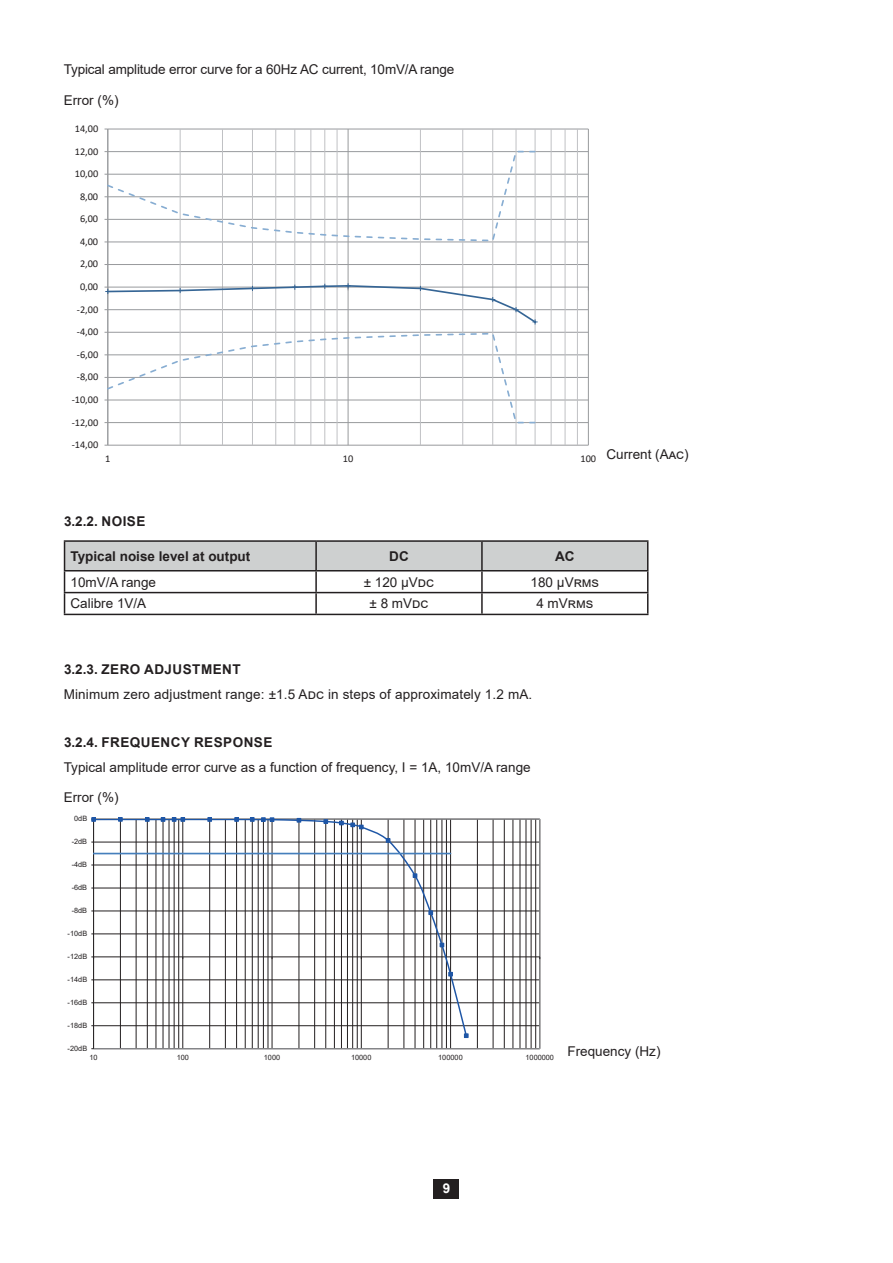
<style>
.page{position:relative;width:893px;height:1263px;background:#fff}
.page>*{position:absolute;margin:0;border:0;box-sizing:border-box;transform-origin:0 0}
.t1{font:13.5px "Arial";color:#231f20}
.t2{font:700 13.5px "Arial";letter-spacing:.035em;color:#231f20}
.t3{font:700 13.5px "Arial";color:#231f20}
.t4{font:700 13.5px "Arial";color:#fff}
.t5{font:10.35px "Calibri";letter-spacing:-.005em;color:#231f20}
.t6{font:7.35px "Arial";color:#231f20}
</style>
<div class="page">
<div style="left:434px;top:1179px;width:25px;height:19px;background:#231f20"></div>
<svg style="left:104px;top:128px;width:485px;height:318px"></svg>
<hr style="left:64px;top:540px;width:252px;height:2px;background:#231f20">
<hr style="left:316px;top:540px;width:166px;height:2px;background:#231f20">
<hr style="left:482px;top:540px;width:166px;height:2px;background:#231f20">
<hr style="left:64px;top:614px;width:252px;height:1px;background:#231f20">
<hr style="left:316px;top:614px;width:166px;height:1px;background:#231f20">
<hr style="left:482px;top:614px;width:166px;height:1px;background:#231f20">
<svg style="left:64px;top:541px;width:584px;height:73px"></svg>
<svg style="left:91px;top:817px;width:450px;height:233px"></svg>
<p class="t1" style="left:64px;top:60px;width:392px">Typical amplitude error curve for a 60Hz AC current, 10mV/A range</p>
<p class="t1" style="left:64px;top:91px;width:56px">Error (%)</p>
<p class="t5" style="left:75px;top:121px;width:25px">14,00</p>
<p class="t5" style="left:75px;top:144px;width:25px">12,00</p>
<p class="t5" style="left:75px;top:167px;width:25px">10,00</p>
<p class="t5" style="left:80px;top:189px;width:20px">8,00</p>
<p class="t5" style="left:80px;top:212px;width:20px">6,00</p>
<p class="t5" style="left:80px;top:234px;width:20px">4,00</p>
<p class="t5" style="left:80px;top:257px;width:20px">2,00</p>
<p class="t5" style="left:80px;top:279px;width:20px">0,00</p>
<p class="t5" style="left:77px;top:302px;width:23px">-2,00</p>
<p class="t5" style="left:77px;top:325px;width:23px">-4,00</p>
<p class="t5" style="left:77px;top:347px;width:23px">-6,00</p>
<p class="t5" style="left:77px;top:370px;width:23px">-8,00</p>
<p class="t5" style="left:72px;top:392px;width:28px">-10,00</p>
<p class="t5" style="left:72px;top:415px;width:28px">-12,00</p>
<p class="t5" style="left:72px;top:437px;width:28px">-14,00</p>
<p class="t5" style="left:105px;top:451px;width:7px">1</p>
<p class="t5" style="left:343px;top:451px;width:12px">10</p>
<p class="t1" style="left:581px;top:445px;width:110px"><sub>100</sub> Current (Aac)</p>
<p class="t2" style="left:64px;top:511px;width:83px">3.2.2. NOISE</p>
<p class="t3" style="left:71px;top:546px;width:181px">Typical noise level at output</p>
<p class="t2" style="left:389px;top:546px;width:21px">DC</p>
<p class="t2" style="left:555px;top:546px;width:21px">AC</p>
<p class="t1" style="left:71px;top:572px;width:87px">10mV/A range</p>
<p class="t1" style="left:364px;top:572px;width:72px">± 120 µVdc</p>
<p class="t1" style="left:531px;top:572px;width:70px">180 µVrms</p>
<p class="t1" style="left:71px;top:594px;width:77px">Calibre 1V/A</p>
<p class="t1" style="left:369px;top:594px;width:60px">± 8 mVdc</p>
<p class="t1" style="left:536px;top:594px;width:58px">4 mVrms</p>
<p class="t2" style="left:64px;top:660px;width:178px">3.2.3. ZERO ADJUSTMENT</p>
<p class="t1" style="left:64px;top:685px;width:470px">Minimum zero adjustment range: ±1.5 Adc in steps of approximately 1.2 mA.</p>
<p class="t2" style="left:64px;top:733px;width:210px">3.2.4. FREQUENCY RESPONSE</p>
<p class="t1" style="left:64px;top:758px;width:468px">Typical amplitude error curve as a function of frequency, I = 1A, 10mV/A range</p>
<p class="t1" style="left:64px;top:788px;width:56px">Error (%)</p>
<p class="t6" style="left:74px;top:814px;width:15px">0dB</p>
<p class="t6" style="left:72px;top:837px;width:17px">-2dB</p>
<p class="t6" style="left:72px;top:860px;width:17px">-4dB</p>
<p class="t6" style="left:72px;top:883px;width:17px">-6dB</p>
<p class="t6" style="left:72px;top:905px;width:17px">-8dB</p>
<p class="t6" style="left:68px;top:928px;width:21px">-10dB</p>
<p class="t6" style="left:68px;top:951px;width:21px">-12dB</p>
<p class="t6" style="left:68px;top:974px;width:21px">-14dB</p>
<p class="t6" style="left:68px;top:997px;width:21px">-16dB</p>
<p class="t6" style="left:68px;top:1020px;width:21px">-18dB</p>
<p class="t6" style="left:68px;top:1043px;width:21px">-20dB</p>
<p class="t6" style="left:89px;top:1052px;width:10px">10</p>
<p class="t6" style="left:177px;top:1052px;width:14px">100</p>
<p class="t6" style="left:264px;top:1052px;width:18px">1000</p>
<p class="t6" style="left:351px;top:1052px;width:22px">10000</p>
<p class="t6" style="left:438px;top:1052px;width:26px">100000</p>
<p class="t1" style="left:525px;top:1042px;width:137px"><sub>1000000</sub> Frequency (Hz)</p>
<p class="t4" style="left:443px;top:1179px;width:9px">9</p>
</div>
